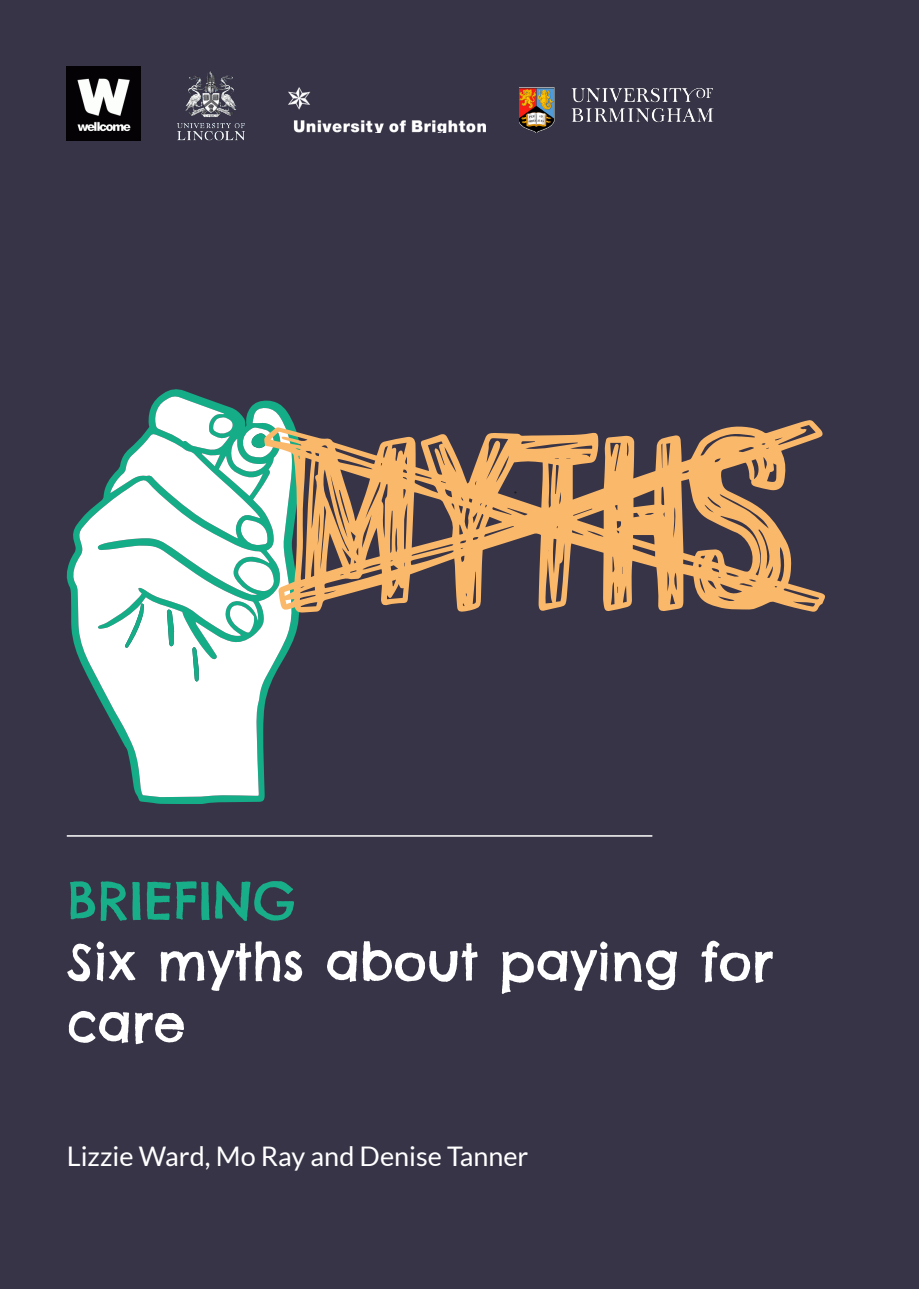
<style>
.page{position:relative;width:919px;height:1289px;background:#fff}
.page>*{position:absolute;margin:0;border:0;box-sizing:border-box;transform-origin:0 0}
.t1{font:51px/61.2px "Chelsea Market";color:#fff}
.t2{font:51px "Chelsea Market";color:#18ae89}
.t3{font:27px "Lato";color:#fff}
</style>
<div class="page">
<div style="left:0;top:0;width:918px;height:1288px;background:#383447"></div>
<hr style="left:67px;top:835px;width:585px;height:1px;background:#fff">
<img style="left:67px;top:67px;width:73px;height:73px">
<img style="left:288px;top:88px;width:197px;height:45px">
<img style="left:519px;top:88px;width:194px;height:45px">
<img style="left:177px;top:71px;width:68px;height:70px">
<svg style="left:66px;top:389px;width:236px;height:415px"></svg>
<svg style="left:72px;top:407px;width:220px;height:390px;fill:#fff"></svg>
<svg style="left:237px;top:561px;width:26px;height:30px"></svg>
<svg style="left:230px;top:604px;width:24px;height:29px"></svg>
<svg style="left:124px;top:603px;width:20px;height:45px"></svg>
<svg style="left:167px;top:609px;width:7px;height:37px"></svg>
<svg style="left:192px;top:647px;width:7px;height:34px"></svg>
<svg style="left:110px;top:396px;width:165px;height:149px;background:#acd0c9"></svg>
<svg style="left:263px;top:420px;width:562px;height:192px"></svg>
<p class="t2" style="left:67px;top:867px;width:231px">BRIEFING</p>
<p class="t1" style="left:67px;top:930px;width:708px">Six myths about paying for care</p>
<p class="t3" style="left:67px;top:1141px;width:463px">Lizzie Ward, Mo Ray and Denise Tanner</p>
</div>
